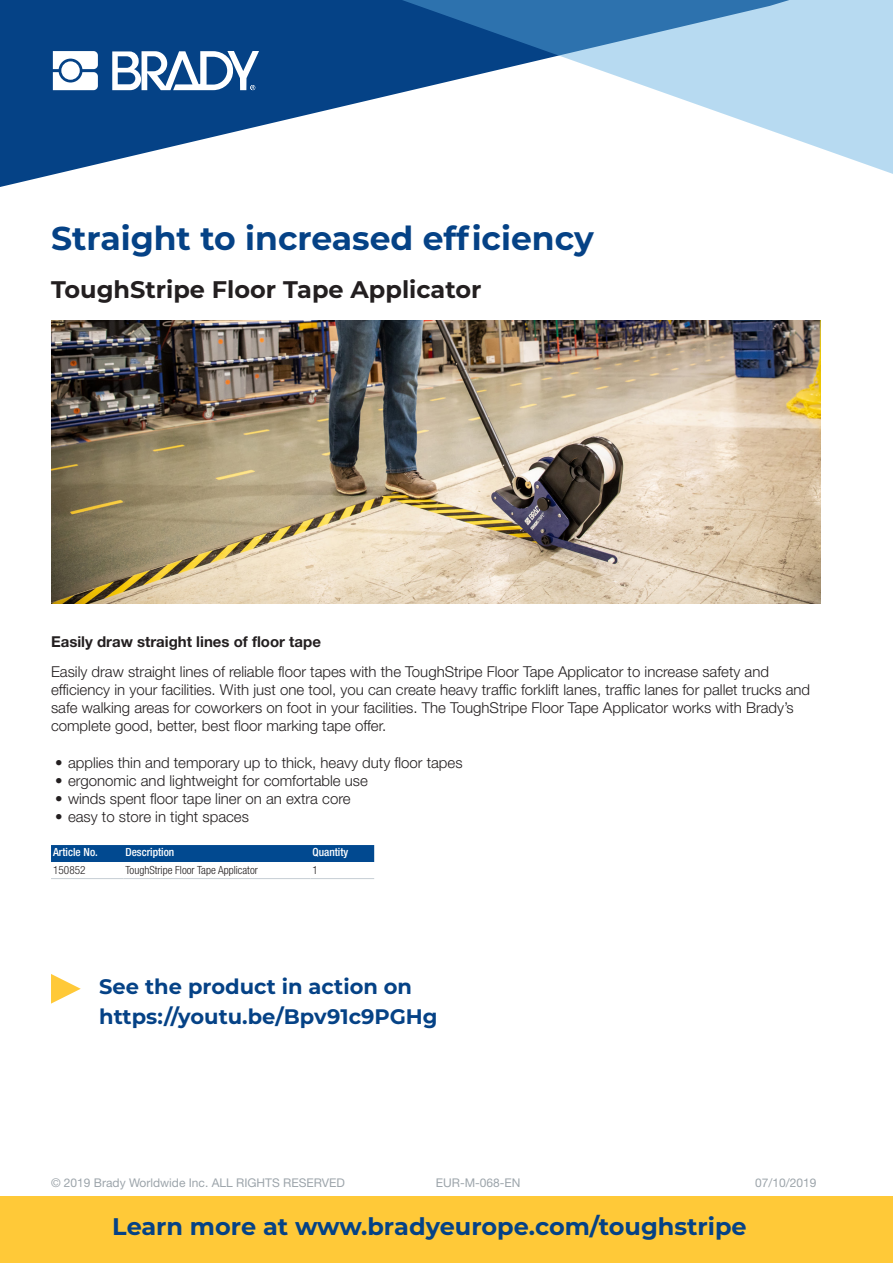
<style>
.page{position:relative;width:893px;height:1263px;background:#fff}
.page>*{position:absolute;margin:0;border:0;box-sizing:border-box;transform-origin:0 0}
.Table1_Header_Centre{font:700 33px "Montserrat";color:#054286}
.Table1_Header_Centre-2{font:700 24px "Montserrat";color:#054286}
.Table1_Header_Centre-3{font:700 24px "Montserrat";color:#231f20}
.Table1_Header_Centre-4{font:700 21px "Montserrat";color:#054286}
.Table1_Header_Centre-5{font:300 15px/18px "Helvetica Neue LT Pro";color:#231f20}
.Table1_Header_Centre-6{font:700 15px "Helvetica Neue LT Pro";color:#231f20}
.Table1_Header_Centre-7{font:12px "Helvetica Neue LT Pro";color:#9da5ab}
.Table1_Left{font:300 condensed 11.25px "Helvetica Neue LT Pro";color:#231f20}
.Table1_Header2{font:500 condensed 11.25px "Helvetica Neue LT Pro";color:#fff}
</style>
<div class="page">
<svg style="left:0;top:0;width:191px;height:187px;background:#275c96"></svg>
<svg style="left:191px;top:0;width:702px;height:174px"></svg>
<div style="left:0;top:1196px;width:893px;height:67px;background:#ffc938"></div>
<svg style="left:53px;top:51px;width:45px;height:39px"></svg>
<svg style="left:112px;top:51px;width:147px;height:39px"></svg>
<img style="left:51px;top:320px;width:770px;height:283px">
<div style="left:51px;top:845px;width:323px;height:17px;background:#014990"></div>
<hr style="left:51px;top:878px;width:72px;height:1px;background:#c6ced4">
<hr style="left:123px;top:878px;width:187px;height:1px;background:#c6ced4">
<hr style="left:310px;top:878px;width:64px;height:1px;background:#c6ced4">
<svg style="left:51px;top:974px;width:30px;height:30px"></svg>
<p class="Table1_Header_Centre" style="left:51px;top:215px;width:544px">Straight to increased efficiency</p>
<p class="Table1_Header_Centre-3" style="left:51px;top:272px;width:432px">ToughStripe Floor Tape Applicator</p>
<p class="Table1_Header_Centre-6" style="left:51px;top:632px;width:271px">Easily draw straight lines of floor tape</p>
<p class="Table1_Header_Centre-5" style="left:51px;top:662px;width:761px">Easily draw straight lines of reliable floor tapes with the ToughStripe Floor Tape Applicator to increase safety and efficiency in your facilities. With just one tool, you can create heavy traffic forklift lanes, traffic lanes for pallet trucks and safe walking areas for coworkers on foot in your facilities. The ToughStripe Floor Tape Applicator works with Brady’s complete good, better, best floor marking tape offer.</p>
<p class="Table1_Header_Centre-5" style="left:55px;top:753px;width:409px">• applies thin and temporary up to thick, heavy duty floor tapes</p>
<p class="Table1_Header_Centre-5" style="left:55px;top:771px;width:314px">• ergonomic and lightweight for comfortable use</p>
<p class="Table1_Header_Centre-5" style="left:55px;top:789px;width:297px">• winds spent floor tape liner on an extra core</p>
<p class="Table1_Header_Centre-5" style="left:55px;top:807px;width:195px">• easy to store in tight spaces</p>
<p class="Table1_Header2" style="left:53px;top:845px;width:46px">Article No.</p>
<p class="Table1_Header2" style="left:125px;top:845px;width:50px">Description</p>
<p class="Table1_Header2" style="left:313px;top:845px;width:37px">Quantity</p>
<p class="Table1_Left" style="left:53px;top:864px;width:34px">150852</p>
<p class="Table1_Left" style="left:125px;top:864px;width:134px">ToughStripe Floor Tape Applicator</p>
<p class="Table1_Left" style="left:313px;top:864px;width:7px">1</p>
<p class="Table1_Header_Centre-4" style="left:99px;top:971px;width:314px">See the product in action on</p>
<p class="Table1_Header_Centre-4" style="left:99px;top:1001px;width:340px">https://youtu.be/Bpv91c9PGHg</p>
<p class="Table1_Header_Centre-7" style="left:436px;top:1175px;width:86px">EUR-M-068-EN</p>
<p class="Table1_Header_Centre-7" style="left:755px;top:1175px;width:63px">07/10/2019</p>
<p class="Table1_Header_Centre-7" style="left:51px;top:1175px;width:296px">© 2019 Brady Worldwide Inc. ALL RIGHTS RESERVED</p>
<p class="Table1_Header_Centre-2" style="left:112px;top:1209px;width:636px">Learn more at www.bradyeurope.com/toughstripe</p>
</div>
